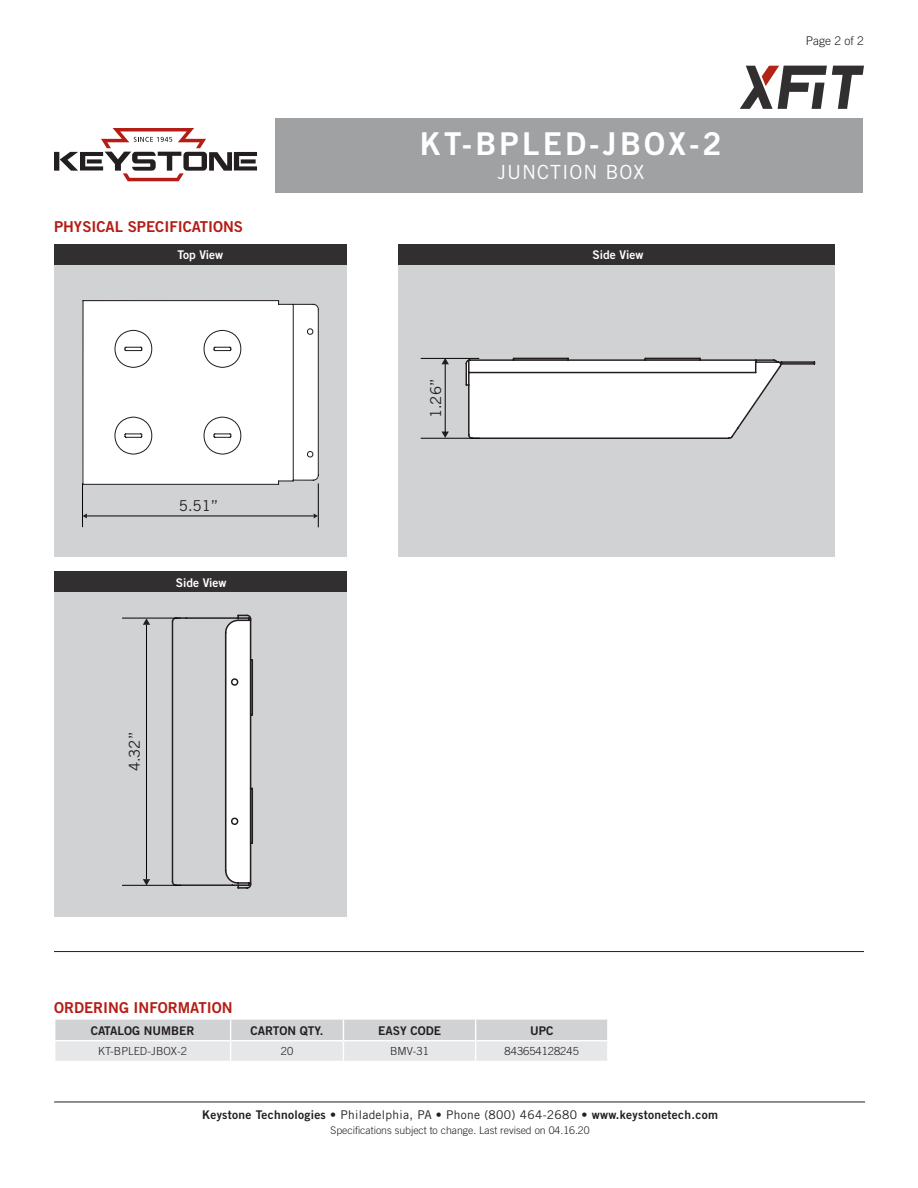
<style>
.page{position:relative;width:918px;height:1188px;background:#fff}
.page>*{position:absolute;margin:0;border:0;box-sizing:border-box;transform-origin:0 0}
.t1{font:31.5px "Trade Gothic Bold Two";letter-spacing:.1em;color:#fff}
.t2{font:19.5px "Trade Gothic";letter-spacing:.05em;color:#fff}
.t3{font:15px "Trade Gothic Bold Two";color:#b41d15}
.t4{font:15px "Trade Gothic LT Std Bd 2";color:#b41d15}
.t5{font:15px "Trade Gothic";color:#231f20}
.t6{font:12px "Trade Gothic Bold Two";letter-spacing:.025em;color:#231f20}
.t7{font:12px "Trade Gothic Bold Two";color:#231f20}
.t8{font:12px "Trade Gothic Bold Two";color:#fff}
.t9{font:300 12px "Trade Gothic";color:#231f20}
.t10{font:300 11.1px "Trade Gothic";color:#231f20}
.t11{font:300 10.5px "Trade Gothic";color:#231f20}
.s1{font-family:"Trade Gothic"}
</style>
<div class="page">
<div style="left:54px;top:265px;width:293px;height:292px;background:#d1d2d4"></div>
<div style="left:54px;top:244px;width:293px;height:20px;background:#312f30"></div>
<svg style="left:82px;top:300px;width:237px;height:185px;background:#f5f5f5"></svg>
<hr style="left:318px;top:483px;width:1px;height:44px;background:#030303">
<hr style="left:82px;top:483px;width:1px;height:44px;background:#030303">
<svg style="left:314px;top:513px;width:4px;height:5px"></svg>
<svg style="left:83px;top:513px;width:4px;height:5px"></svg>
<hr style="left:87px;top:516px;width:227px;height:1px;background:#030303">
<div style="left:54px;top:572px;width:293px;height:20px;background:#312f30"></div>
<div style="left:54px;top:592px;width:293px;height:324px;background:#d1d2d4"></div>
<svg style="left:171px;top:614px;width:83px;height:275px"></svg>
<hr style="left:122px;top:618px;width:59px;height:1px;background:#030303">
<hr style="left:122px;top:885px;width:59px;height:1px;background:#030303">
<svg style="left:143px;top:618px;width:7px;height:7px"></svg>
<svg style="left:143px;top:879px;width:7px;height:7px"></svg>
<hr style="left:146px;top:625px;width:1px;height:254px;background:#030303">
<div style="left:399px;top:265px;width:436px;height:292px;background:#d1d2d4"></div>
<div style="left:399px;top:244px;width:436px;height:20px;background:#312f30"></div>
<svg style="left:465px;top:357px;width:351px;height:82px"></svg>
<hr style="left:421px;top:358px;width:58px;height:1px;background:#030303">
<hr style="left:421px;top:438px;width:59px;height:1px;background:#030303">
<svg style="left:442px;top:358px;width:7px;height:6px"></svg>
<svg style="left:442px;top:432px;width:7px;height:6px"></svg>
<hr style="left:445px;top:364px;width:1px;height:69px;background:#030303">
<hr style="left:54px;top:1102px;width:811px;height:1px;background:#231f20">
<svg style="left:740px;top:66px;width:124px;height:43px"></svg>
<svg style="left:54px;top:128px;width:203px;height:53px"></svg>
<div style="left:275px;top:119px;width:588px;height:74px;background:#a0a1a3"></div>
<svg style="left:55px;top:1019px;width:553px;height:42px;background:#dddee0"></svg>
<hr style="left:607px;top:1041px;width:2px;height:20px;background:#fff">
<hr style="left:54px;top:951px;width:810px;height:1px;background:#231f20">
<p class="t3" style="left:54px;top:217px;width:191px">PHYSICAL SPECIFICATIONS</p>
<p class="t8" style="left:177px;top:247px;width:47px">Top View</p>
<p class="t5" style="left:179px;top:497px;width:41px">5.51”</p>
<p class="t8" style="left:176px;top:575px;width:52px">Side View</p>
<p class="t5" style="left:125px;top:771px;width:41px;rotate:-90deg">4.32”</p>
<p class="t1" style="left:420px;top:124px;width:303px">KT-BPLED-JBOX-2</p>
<p class="t2" style="left:498px;top:160px;width:148px">JUNCTION BOX</p>
<p class="t5" style="left:427px;top:418px;width:41px;rotate:-90deg">1.26”</p>
<p class="t8" style="left:593px;top:247px;width:52px">Side View</p>
<p class="t9" style="left:806px;top:34px;width:60px">Page 2 of 2</p>
<p class="t4" style="left:54px;top:998px;width:180px">ORDERING INFORMATION</p>
<p class="t7" style="left:91px;top:1023px;width:105px">CATALOG NUMBER</p>
<p class="t7" style="left:251px;top:1023px;width:74px">CARTON QTY.</p>
<p class="t7" style="left:378px;top:1023px;width:65px">EASY CODE</p>
<p class="t6" style="left:530px;top:1023px;width:25px">UPC</p>
<p class="t10" style="left:98px;top:1045px;width:90px">KT-BPLED-JBOX-2</p>
<p class="t10" style="left:281px;top:1045px;width:14px">20</p>
<p class="t10" style="left:390px;top:1045px;width:40px">BMV-31</p>
<p class="t10" style="left:505px;top:1045px;width:76px">843654128245</p>
<p class="t6" style="left:202px;top:1108px;width:518px">Keystone Technologies • <span class="s1">Philadelphia, PA</span> • <span class="s1">Phone (800) 464-2680 •</span> www.keystonetech.com</p>
<p class="t11" style="left:331px;top:1124px;width:261px">Specifications subject to change. Last revised on 04.16.20</p>
</div>
